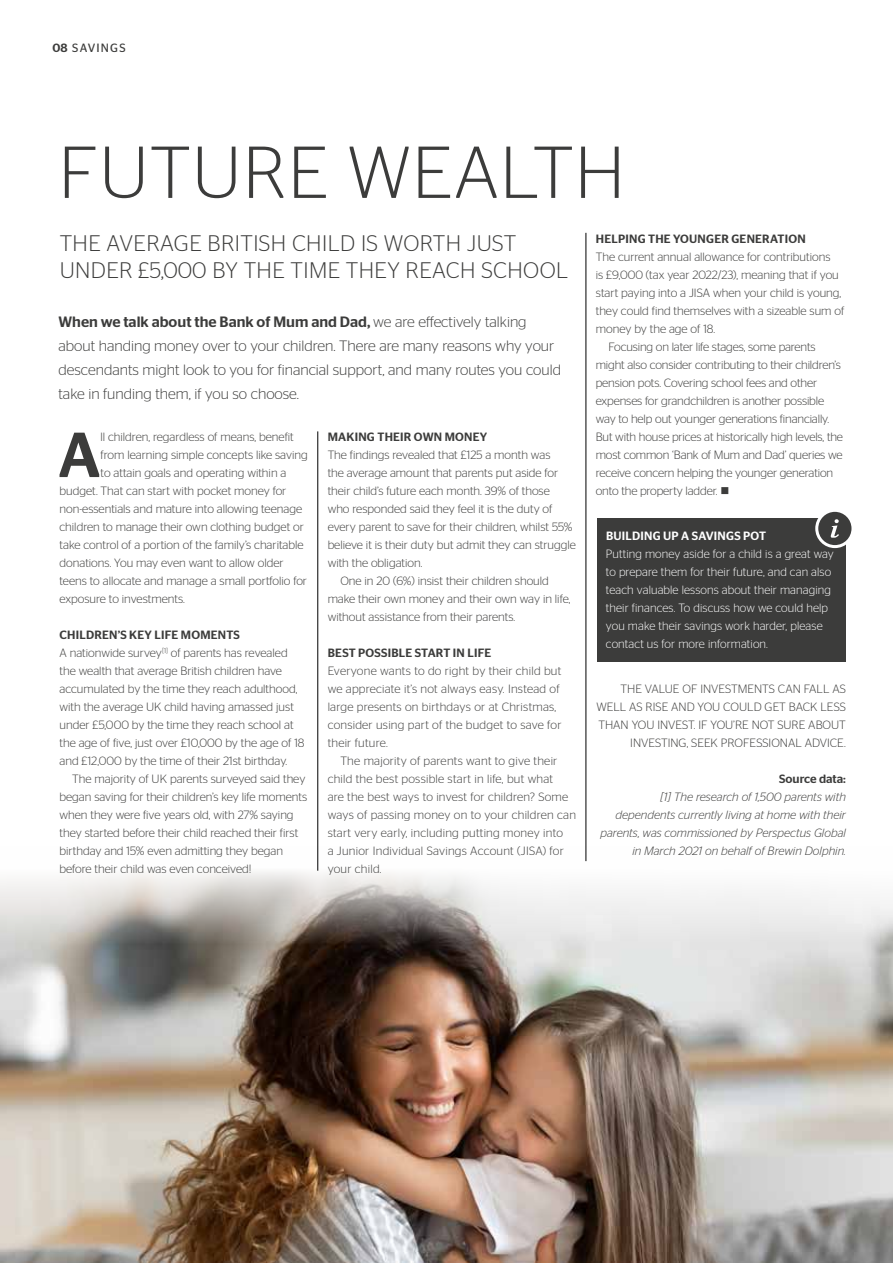
<style>
.page{position:relative;width:893px;height:1263px;background:#fff}
.page>*{position:absolute;margin:0;border:0;box-sizing:border-box;transform-origin:0 0}
.t1{font:300 73.35px "Stag Sans";letter-spacing:.02em;color:#3c3c3b}
.t2{font:500 63.45px "Stag Sans";color:#3c3c3b}
.t3{font:300 22.5px/27px "Stag Sans";letter-spacing:.02em;color:#3c3c3b}
.t4{font:300 15px/24px "Stag Sans";color:#3c3c3b}
.t5{font:300 12px/18px "Stag Sans";color:#3c3c3b}
.t6{font:300 12px/18px "Stag Sans";letter-spacing:.02em;color:#3c3c3b}
.t7{font:300 12px/18px "Stag Sans";letter-spacing:.01em;color:#fff}
.t8{font:italic 300 12px/18px "Stag Sans";color:#3c3c3b;text-align:right}
.t9{font:500 12px "Stag Sans";letter-spacing:.02em;color:#3c3c3b}
.t10{font:500 12px "Stag Sans";letter-spacing:.02em;color:#fff}
.t11{font:500 12px "Stag Sans";color:#3c3c3b}
.t12{font:12px "Stag Sans";letter-spacing:.1em;color:#3c3c3b}
.s1{font-weight:500}
</style>
<div class="page">
<img style="left:0;top:846px;width:893px;height:417px">
<div style="left:597px;top:518px;width:249px;height:143px;background:#3c3c3b"></div>
<div style="left:817px;top:510px;width:36px;height:37px;background:#3c3c3b;border-radius:50%"></div>
<div style="left:815px;top:509px;width:39px;height:39px;border:3px solid #fff;border-radius:50%"></div>
<svg style="left:831px;top:519px;width:8px;height:19px"></svg>
<hr style="left:586px;top:233px;width:1px;height:628px;background:#000">
<hr style="left:318px;top:431px;width:1px;height:440px;background:#000">
<p class="t12" style="left:53px;top:41px;width:75px"><span class="s1">08</span> SAVINGS</p>
<h1 class="t1" style="left:59px;top:132px;width:568px">FUTURE WEALTH</h1>
<h3 class="t3" style="left:60px;top:229px;width:510px">THE AVERAGE BRITISH CHILD IS WORTH JUST<br>UNDER £5,000 BY THE TIME THEY REACH SCHOOL</h3>
<p class="t4" style="left:59px;top:309px;width:504px"><span class="s1">When we talk about the Bank of Mum and Dad,</span> we are effectively talking about handing money over to your children. There are many reasons why your descendants might look to you for financial support, and many routes you could take in funding them, if you so choose.</p>
<h2 class="t2" style="left:58px;top:418px;width:44px">A</h2>
<p class="t5" style="left:101px;top:428px;width:195px">ll children, regardless of means, benefit</p>
<p class="t9" style="left:328px;top:430px;width:161px">MAKING THEIR OWN MONEY</p>
<p class="t5" style="left:328px;top:446px;width:224px">The findings revealed that £125 a month was</p>
<p class="t5" style="left:328px;top:464px;width:232px">the average amount that parents put aside for</p>
<p class="t5" style="left:328px;top:482px;width:224px">their child’s future each month. 39% of those</p>
<p class="t5" style="left:328px;top:500px;width:226px">who responded said they feel it is the duty of</p>
<p class="t5" style="left:328px;top:518px;width:246px">every parent to save for their children, whilst 55%</p>
<p class="t5" style="left:328px;top:536px;width:250px">believe it is their duty but admit they can struggle</p>
<p class="t5" style="left:328px;top:554px;width:96px">with the obligation.</p>
<p class="t5" style="left:340px;top:572px;width:210px">One in 20 (6%) insist their children should</p>
<p class="t5" style="left:328px;top:590px;width:244px">make their own money and their own way in life,</p>
<p class="t5" style="left:328px;top:608px;width:189px">without assistance from their parents.</p>
<p class="t9" style="left:328px;top:646px;width:165px">BEST POSSIBLE START IN LIFE</p>
<p class="t6" style="left:328px;top:662px;width:235px">Everyone wants to do right by their child but we appreciate it’s not always easy. Instead of large presents on birthdays or at Christmas, consider using part of the budget to save for their future.</p>
<p class="t6" style="left:328px;top:752px;width:250px;text-indent:13px">The majority of parents want to give their child the best possible start in life, but what<br>are the best ways to invest for children? Some ways of passing money on to your children can start very early, including putting money into<br>a Junior Individual Savings Account (JISA) for your child.</p>
<p class="t5" style="left:101px;top:446px;width:209px">from learning simple concepts like saving</p>
<p class="t5" style="left:101px;top:464px;width:187px">to attain goals and operating within a</p>
<p class="t5" style="left:60px;top:482px;width:228px">budget. That can start with pocket money for</p>
<p class="t5" style="left:60px;top:500px;width:244px">non-essentials and mature into allowing teenage</p>
<p class="t5" style="left:60px;top:518px;width:246px">children to manage their own clothing budget or</p>
<p class="t5" style="left:60px;top:536px;width:246px">take control of a portion of the family’s charitable</p>
<p class="t5" style="left:60px;top:554px;width:226px">donations. You may even want to allow older</p>
<p class="t5" style="left:60px;top:572px;width:249px">teens to allocate and manage a small portfolio for</p>
<p class="t5" style="left:60px;top:590px;width:127px">exposure to investments.</p>
<p class="t5" style="left:60px;top:626px;width:247px"><span class="s1">CHILDREN’S KEY LIFE MOMENTS<br></span>A nationwide survey<sup>[1]</sup> of parents has revealed the wealth that average British children have accumulated by the time they reach adulthood, with the average UK child having amassed just under £5,000 by the time they reach school at the age of five, just over £10,000 by the age of 18 and £12,000 by the time of their 21st birthday.</p>
<p class="t5" style="left:60px;top:770px;width:249px;text-indent:13px">The majority of UK parents surveyed said they began saving for their children’s key life moments when they were five years old, with 27% saying they started before their child reached their first birthday and 15% even admitting they began before their child was even conceived!</p>
<p class="t9" style="left:596px;top:232px;width:211px">HELPING THE YOUNGER GENERATION</p>
<p class="t5" style="left:596px;top:248px;width:236px">The current annual allowance for contributions</p>
<p class="t5" style="left:596px;top:266px;width:245px">is £9,000 (tax year 2022/23), meaning that if you</p>
<p class="t5" style="left:596px;top:284px;width:247px">start paying into a JISA when your child is young,</p>
<p class="t5" style="left:596px;top:302px;width:250px">they could find themselves with a sizeable sum of</p>
<p class="t5" style="left:596px;top:320px;width:121px">money by the age of 18.</p>
<p class="t5" style="left:608px;top:338px;width:209px">Focusing on later life stages, some parents</p>
<p class="t5" style="left:596px;top:356px;width:247px">might also consider contributing to their children’s</p>
<p class="t5" style="left:596px;top:374px;width:223px">pension pots. Covering school fees and other</p>
<p class="t5" style="left:596px;top:392px;width:230px">expenses for grandchildren is another possible</p>
<p class="t5" style="left:596px;top:410px;width:235px">way to help out younger generations financially.</p>
<p class="t5" style="left:596px;top:428px;width:249px">But with house prices at historically high levels, the</p>
<p class="t5" style="left:596px;top:446px;width:248px">most common ‘Bank of Mum and Dad’ queries we</p>
<p class="t5" style="left:596px;top:464px;width:239px">receive concern helping the younger generation</p>
<p class="t5" style="left:596px;top:482px;width:135px">onto the property ladder. ■</p>
<p class="t10" style="left:606px;top:529px;width:162px">BUILDING UP A SAVINGS POT</p>
<p class="t7" style="left:606px;top:545px;width:229px">Putting money aside for a child is a great way to prepare them for their future, and can also teach valuable lessons about their managing their finances. To discuss how we could help you make their savings work harder, please contact us for more information.</p>
<p class="t5" style="left:596px;top:680px;width:251px;text-align:right">THE VALUE OF INVESTMENTS CAN FALL AS WELL AS RISE AND YOU COULD GET BACK LESS THAN YOU INVEST. IF YOU’RE NOT SURE ABOUT INVESTING, SEEK PROFESSIONAL ADVICE.</p>
<p class="t11" style="left:779px;top:772px;width:68px">Source data:</p>
<p class="t8" style="left:600px;top:788px;width:247px">[1] The research of 1,500 parents with dependents currently living at home with their parents, was commissioned by Perspectus Global in March 2021 on behalf of Brewin Dolphin.</p>
</div>
